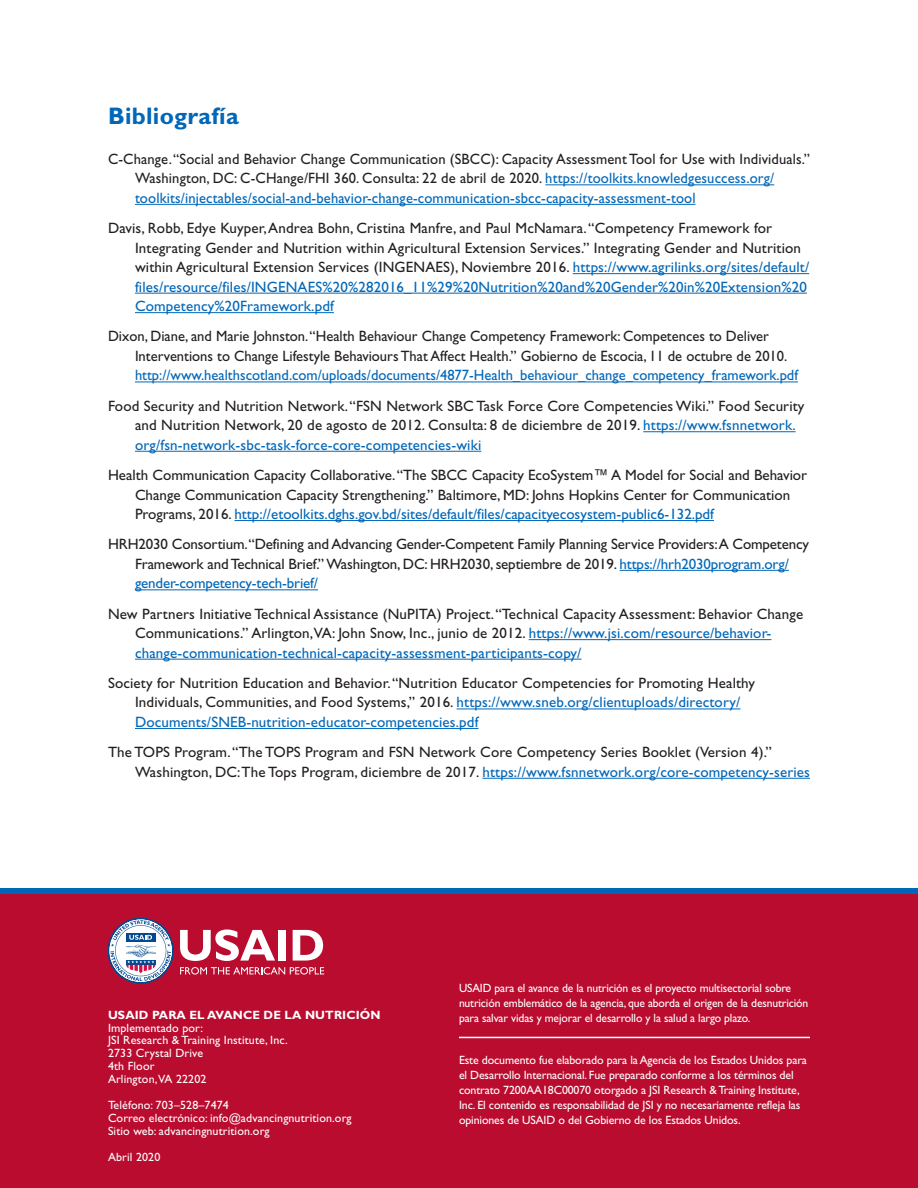
<style>
.page{position:relative;width:918px;height:1188px;background:#fff}
.page>*{position:absolute;margin:0;border:0;box-sizing:border-box;transform-origin:0 0}
.t1{font:700 24px "Gill Sans Std";letter-spacing:.015em;color:#0067b9}
.References{font:15px/19.5px "Gill Sans Std";letter-spacing:.01em;color:#231f20}
.References-2{font:15px/19.5px "Gill Sans Std";letter-spacing:-.01em;color:#231f20}
.USAID-text-B{font:12px/15px "Gill Sans Std";letter-spacing:-.01em;color:#fff}
.USAID-text-B-2{font:12px "Gill Sans Std";letter-spacing:.01em;color:#fff}
.USAID-text-A{font:12px/15px "Gill Sans Std";letter-spacing:-.01em;color:#fff}
.t2{font:700 12px "Gill Sans Std";letter-spacing:.01em;color:#fff}
.s1{color:#0067b9}
</style>
<div class="page">
<hr style="left:545px;top:184px;width:229px;height:1px;background:#0067b9">
<hr style="left:135px;top:204px;width:561px;height:1px;background:#0067b9">
<hr style="left:573px;top:273px;width:236px;height:1px;background:#0067b9">
<hr style="left:135px;top:293px;width:672px;height:1px;background:#0067b9">
<hr style="left:135px;top:312px;width:199px;height:1px;background:#0067b9">
<hr style="left:135px;top:382px;width:663px;height:1px;background:#0067b9">
<hr style="left:643px;top:431px;width:153px;height:1px;background:#0067b9">
<hr style="left:135px;top:451px;width:346px;height:1px;background:#0067b9">
<hr style="left:234px;top:520px;width:480px;height:1px;background:#0067b9">
<hr style="left:620px;top:570px;width:169px;height:1px;background:#0067b9">
<hr style="left:135px;top:589px;width:183px;height:1px;background:#0067b9">
<hr style="left:529px;top:639px;width:242px;height:1px;background:#0067b9">
<hr style="left:135px;top:659px;width:446px;height:1px;background:#0067b9">
<hr style="left:457px;top:709px;width:284px;height:1px;background:#0067b9">
<hr style="left:135px;top:728px;width:343px;height:1px;background:#0067b9">
<hr style="left:482px;top:778px;width:328px;height:1px;background:#0067b9">
<div style="left:0;top:891px;width:918px;height:297px;background:#ba0c2f"></div>
<div style="left:0;top:888px;width:918px;height:6px;background:#0067b9"></div>
<svg style="left:180px;top:930px;width:95px;height:31px"></svg>
<div style="left:278px;top:930px;width:8px;height:31px;background:#fff"></div>
<svg style="left:293px;top:930px;width:30px;height:31px"></svg>
<svg style="left:180px;top:967px;width:144px;height:8px"></svg>
<svg style="left:108px;top:918px;width:66px;height:65px"></svg>
<hr style="left:459px;top:1037px;width:351px;height:1px;background:#fff">
<h3 class="t1" style="left:108px;top:102px;width:132px">Bibliografía</h3>
<p class="References" style="left:135px;top:149px;width:677px;text-indent:-27px">C-Change. “Social and Behavior Change Communication (SBCC): Capacity Assessment Tool for Use with Individuals.”<br>Washington, DC: C-CHange/FHI 360. Consulta: 22 de abril de 2020. <span class="s1">https://toolkits.knowledgesuccess.org/ toolkits/injectables/social-and-behavior-change-communication-sbcc-capacity-assessment-tool</span></p>
<p class="References" style="left:135px;top:218px;width:676px;text-indent:-27px">Davis, Robb, Edye Kuyper, Andrea Bohn, Cristina Manfre, and Paul McNamara. “Competency Framework for Integrating Gender and Nutrition within Agricultural Extension Services.” Integrating Gender and Nutrition within Agricultural Extension Services (INGENAES), Noviembre 2016. <span class="s1">https://www.agrilinks.org/sites/default/ files/resource/files/INGENAES%20%282016_11%29%20Nutrition%20and%20Gender%20in%20Extension%20<br>Competency%20Framework.pdf</span></p>
<p class="References" style="left:135px;top:327px;width:664px;text-indent:-27px">Dixon, Diane, and Marie Johnston. “Health Behaviour Change Competency Framework: Competences to Deliver<br>Interventions to Change Lifestyle Behaviours That Affect Health.” Gobierno de Escocia, 11 de octubre de 2010. <span class="s1">http://www.healthscotland.com/uploads/documents/4877-Health_behaviour_change_competency_framework.pdf</span></p>
<p class="References" style="left:135px;top:396px;width:671px;text-indent:-27px">Food Security and Nutrition Network. “FSN Network SBC Task Force Core Competencies Wiki.” Food Security and Nutrition Network, 20 de agosto de 2012. Consulta: 8 de diciembre de 2019. <span class="s1">https://www.fsnnetwork. org/fsn-network-sbc-task-force-core-competencies-wiki</span></p>
<p class="References" style="left:135px;top:465px;width:674px;text-indent:-27px">Health Communication Capacity Collaborative. “The SBCC Capacity EcoSystem™ A Model for Social and Behavior<br>Change Communication Capacity Strengthening.” Baltimore, MD: Johns Hopkins Center for Communication<br>Programs, 2016. <span class="s1">http://etoolkits.dghs.gov.bd/sites/default/files/capacityecosystem-public6-132.pdf</span></p>
<p class="References-2" style="left:135px;top:535px;width:676px;text-indent:-27px">HRH2030 Consortium.“Defining and Advancing Gender-Competent Family Planning Service Providers:A Competency<br>Framework and Technical Brief.” Washington, DC: HRH2030, septiembre de 2019. <span class="s1">https://hrh2030program.org/ gender-competency-tech-brief/</span></p>
<p class="References" style="left:135px;top:604px;width:670px;text-indent:-27px">New Partners Initiative Technical Assistance (NuPITA) Project. “Technical Capacity Assessment: Behavior Change<br>Communications.” Arlington,VA: John Snow, Inc., junio de 2012. <span class="s1">https://www.jsi.com/resource/behavior&shy;change-communication-technical-capacity-assessment-participants-copy/</span></p>
<p class="References" style="left:135px;top:673px;width:621px;text-indent:-27px">Society for Nutrition Education and Behavior. “Nutrition Educator Competencies for Promoting Healthy<br>Individuals, Communities, and Food Systems,” 2016. <span class="s1">https://www.sneb.org/clientuploads/directory/<br>Documents/SNEB-nutrition-educator-competencies.pdf</span></p>
<p class="References" style="left:135px;top:743px;width:677px;text-indent:-27px">The TOPS Program. “The TOPS Program and FSN Network Core Competency Series Booklet (Version 4).”<br>Washington, DC: The Tops Program, diciembre de 2017. <span class="s1">https://www.fsnnetwork.org/core-competency-series</span></p>
<p class="t2" style="left:108px;top:1007px;width:274px">USAID PARA EL AVANCE DE LA NUTRICIÓN</p>
<p class="USAID-text-B-2" style="left:108px;top:1021px;width:97px">Implementado por:</p>
<p class="USAID-text-B-2" style="left:108px;top:1034px;width:181px">JSI Research &amp; Training Institute, Inc.</p>
<p class="USAID-text-B-2" style="left:108px;top:1047px;width:97px">2733 Crystal Drive</p>
<p class="USAID-text-B-2" style="left:108px;top:1059px;width:48px">4th Floor</p>
<p class="USAID-text-B-2" style="left:108px;top:1072px;width:100px">Arlington,VA 22202</p>
<p class="USAID-text-B-2" style="left:108px;top:1098px;width:122px">Teléfono: 703–528–7474</p>
<p class="USAID-text-B-2" style="left:108px;top:1111px;width:245px">Correo electrónico: info@advancingnutrition.org</p>
<p class="USAID-text-B-2" style="left:108px;top:1124px;width:163px">Sitio web: advancingnutrition.org</p>
<p class="USAID-text-B-2" style="left:108px;top:1150px;width:54px">Abril 2020</p>
<p class="USAID-text-A" style="left:459px;top:980px;width:351px">USAID para el avance de la nutrición es el proyecto multisectorial sobre nutrición emblemático de la agencia, que aborda el origen de la desnutrición para salvar vidas y mejorar el desarrollo y la salud a largo plazo.</p>
<p class="USAID-text-B" style="left:459px;top:1052px;width:350px">Este documento fue elaborado para la Agencia de los Estados Unidos para el Desarrollo Internacional. Fue preparado conforme a los términos del contrato 7200AA18C00070 otorgado a JSI Research &amp; Training Institute, Inc. El contenido es responsabilidad de JSI y no necesariamente refleja las opiniones de USAID o del Gobierno de los Estados Unidos.</p>
</div>
